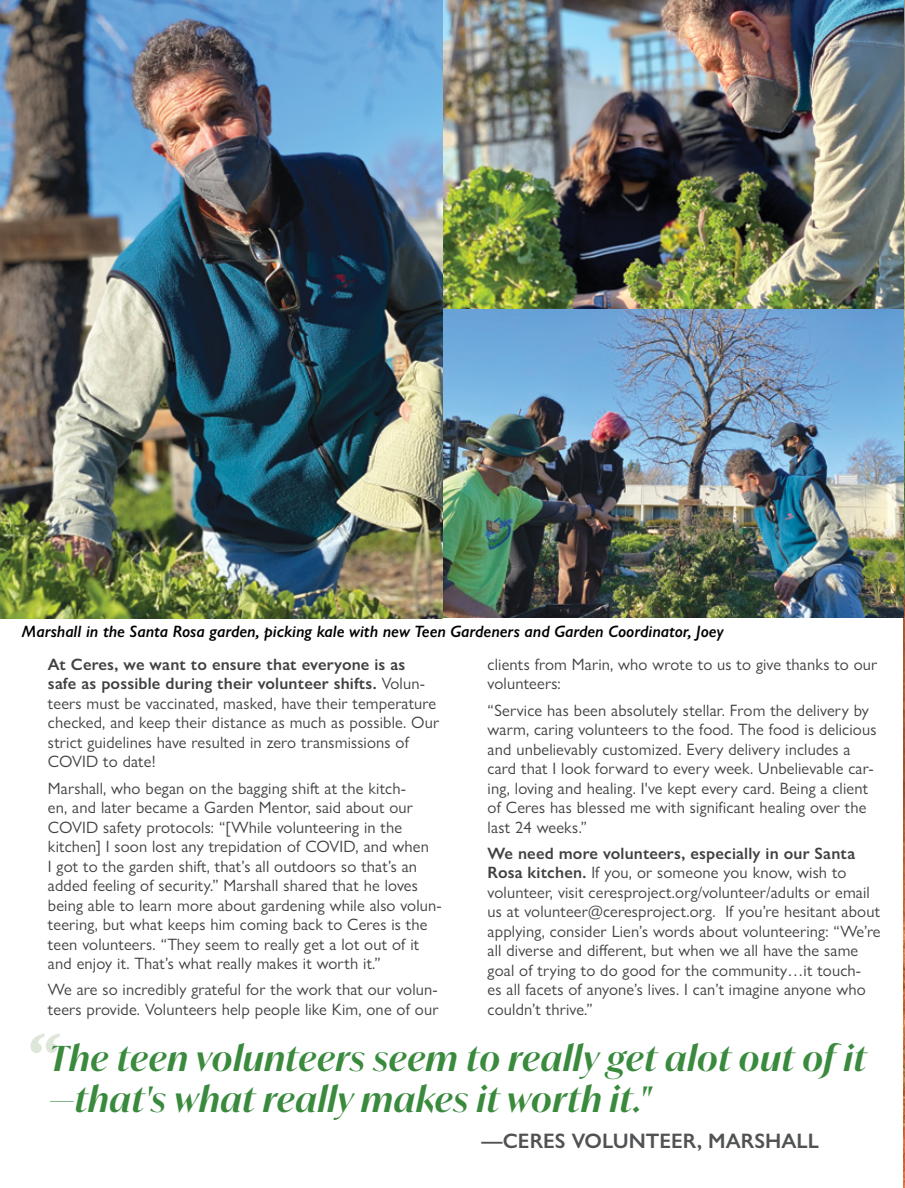
<style>
.page{position:relative;width:905px;height:1188px;background:#fff}
.page>*{position:absolute;margin:0;border:0;box-sizing:border-box;transform-origin:0 0}
.t1{font:italic 600 34.5px/41.4px "Ivy Mode";letter-spacing:.025em;color:#3a8a3e}
.t2{font:600 21px "Gill Sans Nova";color:#515254}
.t3{font:16.5px/19.5px "Gill Sans Nova";letter-spacing:.01em;color:#414042}
.t4{font:italic 600 16.5px "Gill Sans Nova";color:#000}
.s1{font-weight:600}
.s2{font-family:"Gill Sans Nova";font-size:72px;color:#cedac7}
</style>
<div class="page">
<img style="left:903px;top:0;width:1px;height:1188px">
<hr style="left:903px;top:441px;width:1px;height:153px;background:#41703f">
<img style="left:442px;top:309px;width:461px;height:308px">
<img style="left:442px;top:0;width:461px;height:309px">
<img style="left:0;top:0;width:442px;height:618px">
<hr style="left:904px;top:1031px;width:1px;height:58px;background:#266432">
<p class="t4" style="left:22px;top:621px;width:703px">Marshall in the Santa Rosa garden, picking kale with new Teen Gardeners and Garden Coordinator, Joey</p>
<p class="t3" style="left:48px;top:654px;width:392px"><span class="s1">At Ceres, we want to ensure that everyone is as<br>safe as possible during their volunteer shifts.</span> Volun&shy;teers must be vaccinated, masked, have their temperature checked, and keep their distance as much as possible. Our strict guidelines have resulted in zero transmissions of COVID to date!</p>
<p class="t3" style="left:48px;top:778px;width:395px">Marshall, who began on the bagging shift at the kitch-<br>en, and later became a Garden Mentor, said about our COVID safety protocols: “[While volunteering in the kitchen] I soon lost any trepidation of COVID, and when<br>I got to the garden shift, that’s all outdoors so that’s an added feeling of security.” Marshall shared that he loves being able to learn more about gardening while also volun&shy;teering, but what keeps him coming back to Ceres is the teen volunteers. “They seem to really get a lot out of it and enjoy it. That’s what really makes it worth it.”</p>
<p class="t3" style="left:48px;top:980px;width:392px">We are so incredibly grateful for the work that our volun&shy;teers provide. Volunteers help people like Kim, one of our</p>
<p class="t3" style="left:487px;top:654px;width:391px">clients from Marin, who wrote to us to give thanks to our volunteers:</p>
<p class="t3" style="left:487px;top:700px;width:390px">“Service has been absolutely stellar. From the delivery by warm, caring volunteers to the food. The food is delicious and unbelievably customized. Every delivery includes a card that I look forward to every week. Unbelievable car&shy;ing, loving and healing. I've kept every card. Being a client of Ceres has blessed me with significant healing over the last 24 weeks.”</p>
<p class="t3" style="left:487px;top:843px;width:394px"><span class="s1">We need more volunteers, especially in our Santa Rosa kitchen.</span> If you, or someone you know, wish to volunteer, visit ceresproject.org/volunteer/adults or email us at volunteer@ceresproject.org. If you’re hesitant about applying, consider Lien’s words about volunteering: “We’re all diverse and different, but when we all have the same goal of trying to do good for the community…it touch-<br>es all facets of anyone’s lives. I can’t imagine anyone who couldn’t thrive.”</p>
<h1 class="t1" style="left:49px;top:1037px;width:818px;text-indent:-23px"><span class="s2">“</span>The teen volunteers seem to really get alot out of it —that's what really makes it worth it."</h1>
<p class="t2" style="left:481px;top:1128px;width:339px">—CERES VOLUNTEER, MARSHALL</p>
</div>
